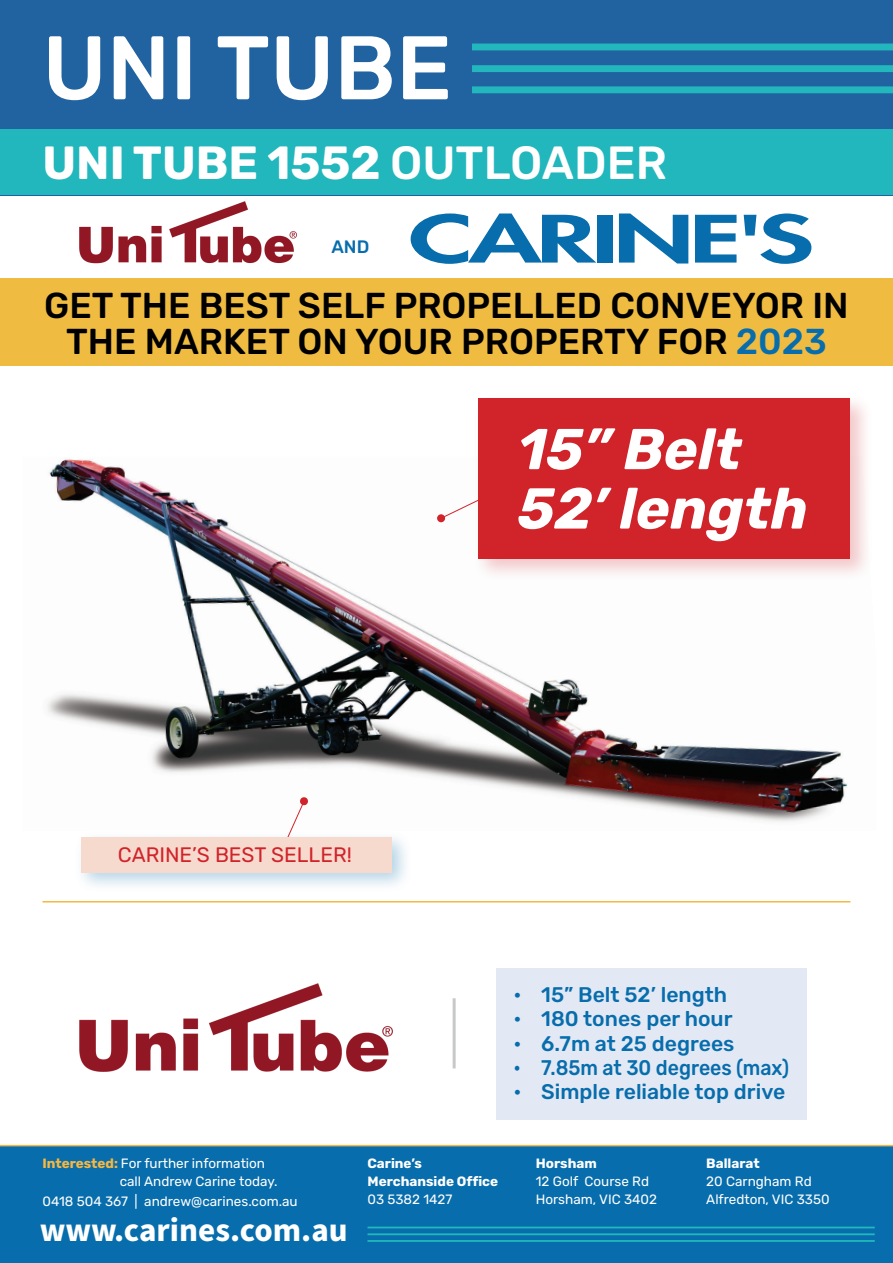
<style>
.page{position:relative;width:893px;height:1263px;background:#fff}
.page>*{position:absolute;margin:0;border:0;box-sizing:border-box;transform-origin:0 0}
.t1{font:500 90px "Rubik";color:#fff}
.t2{font:italic 700 57.45px "Rubik";color:#fff}
.t3{font:700 46.5px "Rubik";color:#fff}
.t4{font:500 36px/36px "Rubik";color:#000;text-align:center}
.t5{font:700 33px "Source Sans Pro";color:#fff}
.t6{font:500 21.15px "Rubik";color:#076dac}
.t7{font:500 21.15px "Rubik";color:#076dac;scale:.92 1}
.t8{font:20.85px "Rubik";color:#d1232a}
.t9{font:500 18px "Rubik";color:#076dac}
.t10{font:13.5px/18px "Rubik";color:#fff}
.t11{font:700 13.5px/18px "Rubik";color:#fff}
.s1{font-weight:500}
.s2{color:#076dac}
.s3{font-weight:700;color:#f6b742}
.s4{font-weight:400}
.s5{font-weight:700}
</style>
<div class="page">
<img style="left:47px;top:459px;width:800px;height:363px">
<div style="left:0;top:278px;width:893px;height:88px;background:#efbc41"></div>
<div style="left:0;top:0;width:893px;height:196px;background:#2162a1"></div>
<div style="left:0;top:129px;width:893px;height:66px;background:#21b7bc"></div>
<div style="left:0;top:1146px;width:893px;height:117px;background:#076dac"></div>
<hr style="left:367px;top:1226px;width:508px;height:2px;background:#21b7bc">
<hr style="left:367px;top:1233px;width:508px;height:2px;background:#21b7bc">
<hr style="left:367px;top:1240px;width:508px;height:2px;background:#21b7bc">
<hr style="left:0;top:1145px;width:893px;height:1px;background:#f6b742">
<div style="left:496px;top:969px;width:311px;height:151px;background:#e3e9f4"></div>
<div style="left:472px;top:44px;width:421px;height:6px;background:#21b7bc"></div>
<div style="left:472px;top:65px;width:421px;height:7px;background:#21b7bc"></div>
<div style="left:472px;top:86px;width:421px;height:7px;background:#21b7bc"></div>
<img style="left:80px;top:983px;width:312px;height:89px">
<svg style="left:411px;top:213px;width:185px;height:51px"></svg>
<div style="left:597px;top:215px;width:15px;height:48px;background:#076dac"></div>
<svg style="left:619px;top:213px;width:69px;height:50px"></svg>
<svg style="left:695px;top:215px;width:41px;height:48px"></svg>
<svg style="left:744px;top:213px;width:67px;height:51px"></svg>
<img style="left:79px;top:201px;width:218px;height:63px">
<hr style="left:43px;top:901px;width:807px;height:1px;background:#f6b742">
<hr style="left:453px;top:998px;width:3px;height:70px;background:#c7c8ca">
<svg style="left:279px;top:797px;width:30px;height:32px"></svg>
<div style="left:73px;top:829px;width:339px;height:64px;background:#076dac;opacity:.3"></div>
<div style="left:82px;top:838px;width:310px;height:35px;background:#f7dace"></div>
<svg style="left:440px;top:492px;width:33px;height:27px"></svg>
<div style="left:437px;top:514px;width:8px;height:8px;background:#d1232a;border-radius:50%"></div>
<div style="left:473px;top:392px;width:401px;height:190px;background:#d1232a;opacity:.25"></div>
<div style="left:478px;top:398px;width:372px;height:161px;background:#d1232a"></div>
<p class="t1" style="left:43px;top:16px;width:411px">UNI TUBE</p>
<p class="t3" style="left:43px;top:135px;width:626px">UNI TUBE 1552 <span class="s1">OUTLOADER</span></p>
<p class="t9" style="left:331px;top:237px;width:39px">AND</p>
<p class="t4" style="left:44px;top:289px;width:806px">GET THE BEST SELF PROPELLED CONVEYOR IN<br>THE MARKET ON YOUR PROPERTY FOR <span class="s2">2023</span></p>
<p class="t2" style="left:514px;top:416px;width:240px">15” Belt</p>
<p class="t2" style="left:514px;top:475px;width:307px">52’length</p>
<p class="t8" style="left:118px;top:843px;width:235px">CARINE’S BEST SELLER!</p>
<p class="t10" style="left:120px;top:1154px;width:159px;text-indent:-77px"><span class="s3">Interested:</span> For further information call Andrew Carine today.</p>
<p class="t10" style="left:43px;top:1193px;width:257px">0418 504 367 | andrew@carines.com.au</p>
<p class="t5" style="left:40px;top:1208px;width:310px">www.carines.com.au</p>
<p class="t6" style="left:514px;top:983px;width:215px">• 15” Belt 52’ length</p>
<p class="t6" style="left:514px;top:1007px;width:221px">• 180 tones per hour</p>
<p class="t6" style="left:514px;top:1031px;width:222px">• 6.7m at 25 degrees</p>
<p class="t7" style="left:514px;top:1055px;width:301px">• 7.85m at 30 degrees (max)</p>
<p class="t6" style="left:514px;top:1079px;width:273px">• Simple reliable top drive</p>
<p class="t11" style="left:367px;top:1155px;width:132px">Carine’s<br>Merchanside Office<br><span class="s4">03 5382 1427</span></p>
<p class="t10" style="left:536px;top:1154px;width:123px"><span class="s5">Horsham<br></span>12 Golf Course Rd<br>Horsham, VIC 3402</p>
<p class="t10" style="left:706px;top:1155px;width:125px"><span class="s5">Ballarat<br></span>20 Carngham Rd<br>Alfredton, VIC 3350</p>
</div>
